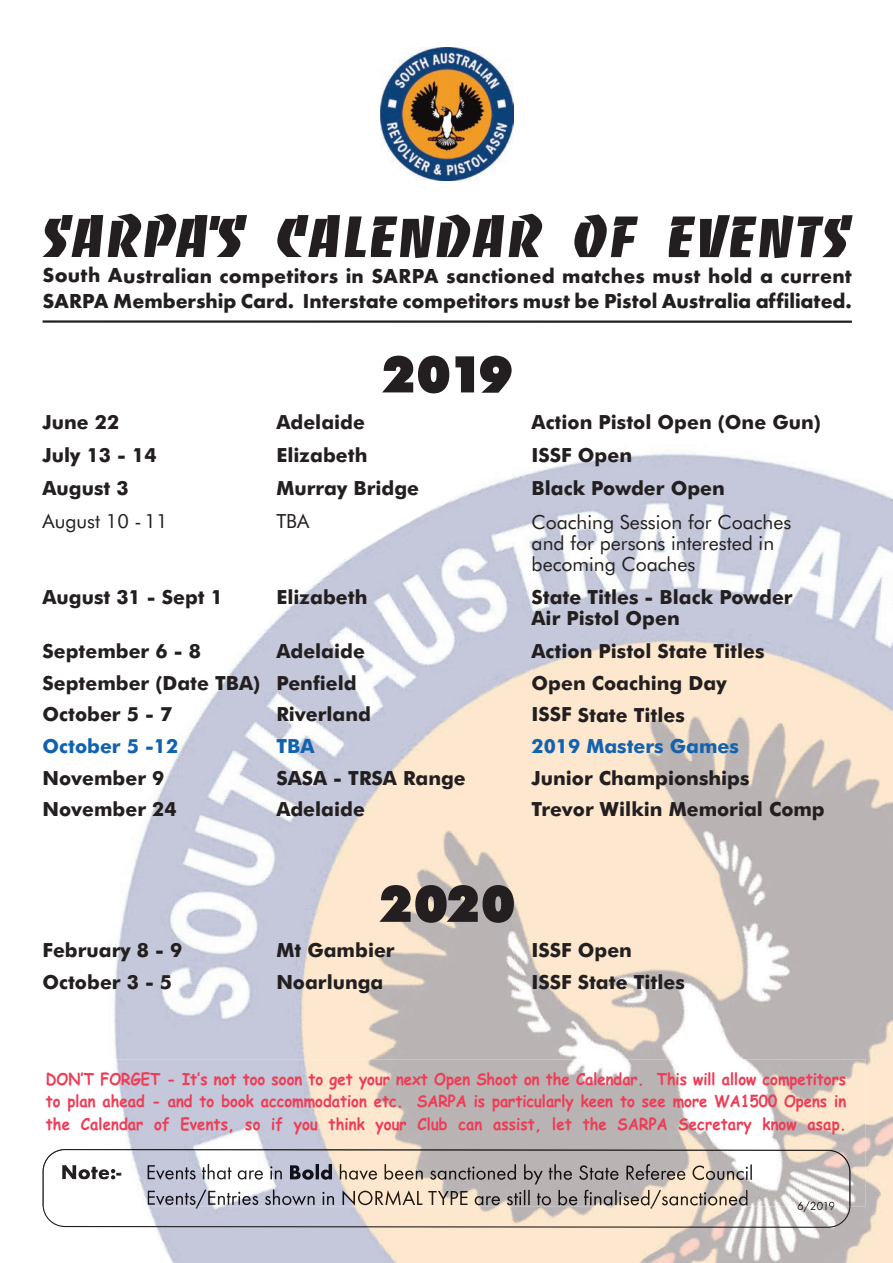
<style>
.page{position:relative;width:893px;height:1263px;background:#fff}
.page>*{position:absolute;margin:0;border:0;box-sizing:border-box;transform-origin:0 0}
.t1{font:57px "Banco";letter-spacing:.01em;color:#231f20}
.t2{font:900 51px "Futura BT";letter-spacing:-.025em;color:#231f20}
.t3{font:700 21px/25.5px "Futura T";letter-spacing:.01em;color:#231f20}
.t4{font:700 19.5px/21.1px "Futura BT";color:#231f20}
.t5{font:19.5px/21.1px "Futura BT";color:#231f20}
.t6{font:700 19.5px "Futura BT";color:#1162b0}
.t7{font:700 16.5px/22.5px "Comic Sans MS";letter-spacing:.01em;color:#ee3d56;text-align:justify;scale:.9 1}
.t8{font:12px "Futura T";color:#231f20}
</style>
<div class="page">
<img style="left:114px;top:450px;width:779px;height:813px">
<hr style="left:43px;top:320px;width:809px;height:3px;background:#231f20">
<img style="left:380px;top:48px;width:133px;height:132px">
<svg style="left:43px;top:1206px;width:807px;height:22px"></svg>
<img style="left:42px;top:1059px;width:823px;height:147px">
<img style="left:43px;top:1149px;width:807px;height:57px">
<img style="left:62px;top:1165px;width:60px;height:14px">
<img style="left:148px;top:1164px;width:134px;height:16px">
<img style="left:290px;top:1164px;width:42px;height:16px">
<img style="left:340px;top:1164px;width:155px;height:16px">
<img style="left:148px;top:1189px;width:167px;height:17px">
<img style="left:798px;top:1201px;width:36px;height:5px">
<h1 class="t1" style="left:43px;top:215px;width:811px">SARPA’s CALENDAR OF EVENTS</h1>
<p class="t3" style="left:43px;top:263px;width:811px">South Australian competitors in SARPA sanctioned matches must hold a current<br>SARPA Membership Card. Interstate competitors must be Pistol Australia affiliated.</p>
<h2 class="t2" style="left:381px;top:354px;width:133px">2019</h2>
<p class="t4" style="left:43px;top:413px;width:78px">June 22</p>
<p class="t4" style="left:276px;top:413px;width:90px">Adelaide</p>
<p class="t4" style="left:532px;top:413px;width:291px">Action Pistol Open (One Gun)</p>
<p class="t4" style="left:43px;top:446px;width:115px">July 13 - 14</p>
<p class="t4" style="left:276px;top:446px;width:92px">Elizabeth</p>
<p class="t4" style="left:532px;top:446px;width:102px">ISSF Open</p>
<p class="t4" style="left:43px;top:479px;width:88px">August 3</p>
<p class="t4" style="left:276px;top:479px;width:144px">Murray Bridge</p>
<p class="t4" style="left:532px;top:480px;width:195px">Black Powder Open</p>
<p class="t5" style="left:43px;top:513px;width:127px">August 10 - 11</p>
<p class="t5" style="left:276px;top:513px;width:35px">TBA</p>
<p class="t5" style="left:532px;top:513px;width:261px">Coaching Session for Coaches and for persons interested in becoming Coaches</p>
<p class="t4" style="left:43px;top:588px;width:182px">August 31 - Sept 1</p>
<p class="t4" style="left:276px;top:588px;width:92px">Elizabeth</p>
<p class="t4" style="left:532px;top:588px;width:263px">State Titles - Black Powder<br>Air Pistol Open</p>
<p class="t4" style="left:43px;top:642px;width:160px">September 6 - 8</p>
<p class="t4" style="left:276px;top:642px;width:90px">Adelaide</p>
<p class="t4" style="left:532px;top:642px;width:234px">Action Pistol State Titles</p>
<p class="t4" style="left:43px;top:674px;width:316px">September (Date TBA) Penfield</p>
<p class="t4" style="left:531px;top:674px;width:197px">Open Coaching Day</p>
<p class="t4" style="left:43px;top:705px;width:131px">October 5 - 7</p>
<p class="t4" style="left:276px;top:706px;width:96px">Riverland</p>
<p class="t4" style="left:531px;top:706px;width:155px">ISSF State Titles</p>
<p class="t6" style="left:43px;top:738px;width:137px">October 5 -12</p>
<p class="t6" style="left:276px;top:738px;width:40px">TBA</p>
<p class="t6" style="left:531px;top:738px;width:209px">2019 Masters Games</p>
<p class="t4" style="left:42px;top:769px;width:123px">November 9</p>
<p class="t4" style="left:276px;top:769px;width:191px">SASA - TRSA Range</p>
<p class="t4" style="left:531px;top:769px;width:219px">Junior Championships</p>
<p class="t4" style="left:42px;top:800px;width:136px">November 24</p>
<p class="t4" style="left:276px;top:800px;width:90px">Adelaide</p>
<p class="t4" style="left:531px;top:800px;width:295px">Trevor Wilkin Memorial Comp</p>
<h2 class="t2" style="left:379px;top:883px;width:139px">2020</h2>
<p class="t4" style="left:42px;top:941px;width:141px">February 8 - 9</p>
<p class="t4" style="left:276px;top:941px;width:120px">Mt Gambier</p>
<p class="t4" style="left:531px;top:941px;width:102px">ISSF Open</p>
<p class="t4" style="left:42px;top:973px;width:131px">October 3 - 5</p>
<p class="t4" style="left:276px;top:973px;width:109px">Noarlunga</p>
<p class="t4" style="left:531px;top:973px;width:155px">ISSF State Titles</p>
<p class="t7" style="left:46px;top:1067px;width:891px">DON’T FORGET - It’s not too soon to get your next Open Shoot on the Calendar. This will allow competitors to plan ahead - and to book accommodation etc. SARPA is particularly keen to see more WA1500 Opens in the Calendar of Events, so if you think your Club can assist, let the SARPA Secretary know asap.</p>
<p class="t8" style="left:797px;top:1199px;width:40px">6/2019</p>
</div>
